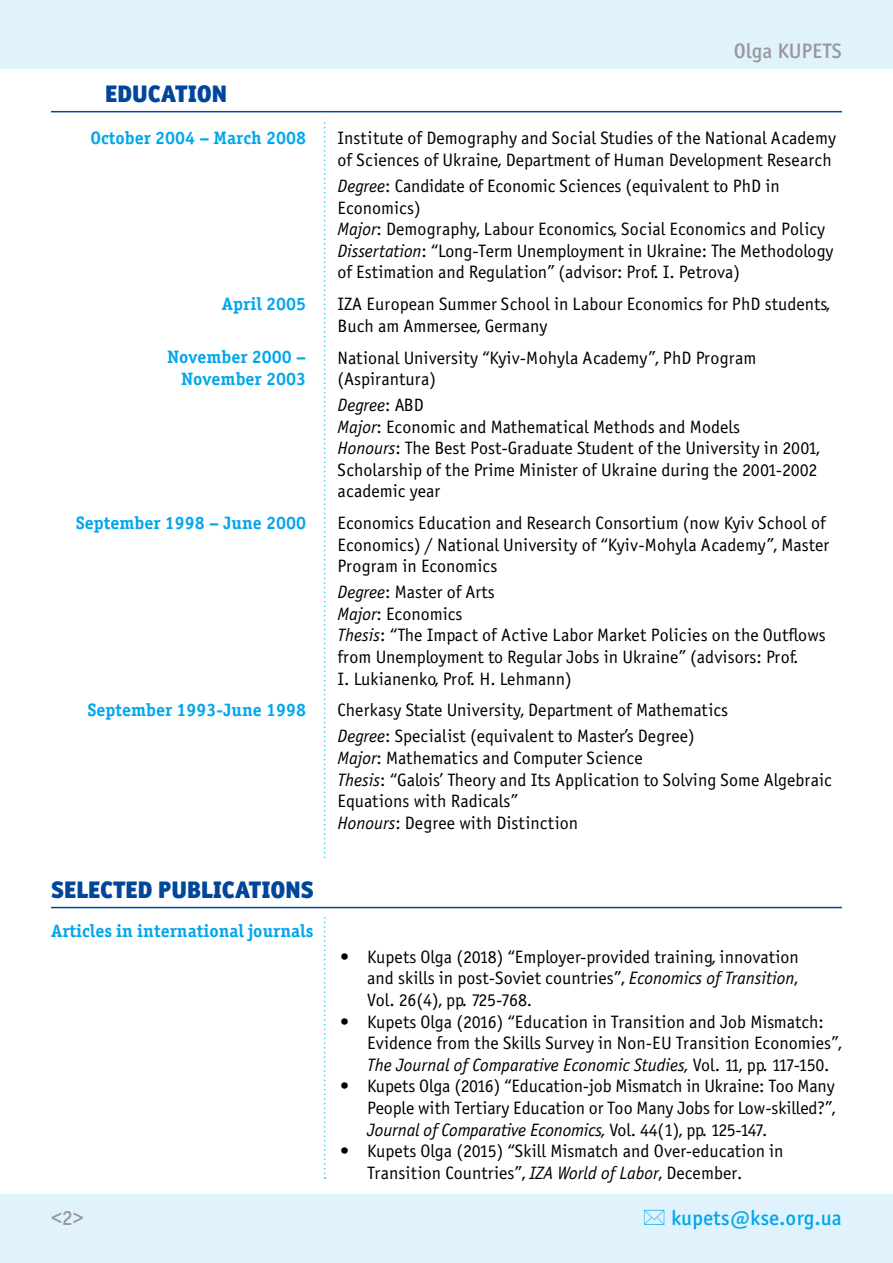
<style>
.page{position:relative;width:893px;height:1263px;background:#fff}
.page>*{position:absolute;margin:0;border:0;box-sizing:border-box;transform-origin:0 0}
.t1{font:24px "Officina Sans Black ITC";color:#00469b}
.t2{font:21px "Officina Sans Medium ITC";color:#00a6eb}
.t3{font:21px "Officina Sans Medium ITC";color:#98989c}
.t4{font:18px/21.6px "Officina Sans Book ITC";color:#000}
.t5{font:18px/21.6px "Officina Serif Bold ITC";color:#00a6eb;text-align:right}
.s1{font-style:italic}
</style>
<div class="page">
<div style="left:0;top:0;width:893px;height:68px;background:#e0f3fc"></div>
<div style="left:0;top:1195px;width:893px;height:68px;background:#e0f3fc"></div>
<svg style="left:324px;top:122px;width:2px;height:1057px"></svg>
<hr style="left:51px;top:111px;width:791px;height:1px;background:#00469b">
<div style="left:51px;top:860px;width:791px;height:55px;background:#fff"></div>
<hr style="left:51px;top:907px;width:791px;height:1px;background:#00469b">
<p class="t3" style="left:734px;top:38px;width:110px">Olga KUPETS</p>
<h1 class="t1" style="left:105px;top:79px;width:123px">EDUCATION</h1>
<p class="t5" style="left:90px;top:127px;width:217px">October 2004 – March 2008</p>
<p class="t4" style="left:338px;top:128px;width:500px">Institute of Demography and Social Studies of the National Academy of Sciences of Ukraine, Department of Human Development Research</p>
<p class="t4" style="left:338px;top:175px;width:497px"><span class="s1">Degree</span>: Candidate of Economic Sciences (equivalent to PhD in Economics)<br><span class="s1">Major</span>: Demography, Labour Economics, Social Economics and Policy <span class="s1">Dissertation</span>: “Long-Term Unemployment in Ukraine: The Methodology of Estimation and Regulation” (advisor: Prof. I. Petrova)</p>
<p class="t5" style="left:222px;top:293px;width:86px">April 2005</p>
<p class="t4" style="left:338px;top:293px;width:494px">IZA European Summer School in Labour Economics for PhD students,<br>Buch am Ammersee, Germany</p>
<p class="t5" style="left:167px;top:346px;width:141px">November 2000 –<br>November 2003</p>
<p class="t4" style="left:338px;top:347px;width:420px">National University “Kyiv-Mohyla Academy”, PhD Program (Aspirantura)</p>
<p class="t4" style="left:338px;top:394px;width:484px"><span class="s1">Degree</span>: ABD<br><span class="s1">Major</span>: Economic and Mathematical Methods and Models<br><span class="s1">Honours</span>: The Best Post-Graduate Student of the University in 2001, Scholarship of the Prime Minister of Ukraine during the 2001-2002 academic year</p>
<p class="t5" style="left:76px;top:512px;width:232px">September 1998 – June 2000</p>
<p class="t4" style="left:338px;top:512px;width:493px">Economics Education and Research Consortium (now Kyiv School of<br>Economics) / National University of “Kyiv-Mohyla Academy”, Master<br>Program in Economics</p>
<p class="t4" style="left:338px;top:581px;width:490px"><span class="s1">Degree</span>: Master of Arts<br><span class="s1">Major</span>: Economics<br><span class="s1">Thesis</span>: “The Impact of Active Labor Market Policies on the Outflows from Unemployment to Regular Jobs in Ukraine” (advisors: Prof.<br>I. Lukianenko, Prof. H. Lehmann)</p>
<p class="t5" style="left:87px;top:699px;width:220px">September 1993-June 1998</p>
<p class="t4" style="left:338px;top:697px;width:392px;line-height:25.8px">Cherkasy State University, Department of Mathematics<br><span class="s1">Degree</span>: Specialist (equivalent to Master’s Degree)</p>
<p class="t4" style="left:338px;top:747px;width:496px"><span class="s1">Major</span>: Mathematics and Computer Science<br><span class="s1">Thesis</span>: “Galois’ Theory and Its Application to Solving Some Algebraic Equations with Radicals”<br><span class="s1">Honours</span>: Degree with Distinction</p>
<h1 class="t1" style="left:51px;top:875px;width:264px">SELECTED PUBLICATIONS</h1>
<p class="t5" style="left:51px;top:920px;width:264px">Articles in international journals</p>
<p class="t4" style="left:367px;top:946px;width:433px;text-align:justify;text-indent:-27px">• Kupets Olga (2018) “Employer-provided training, innovation and skills in post-Soviet countries”, <span class="s1">Economics of Transition</span>, Vol. 26(4), pp. 725-768.</p>
<p class="t4" style="left:367px;top:1011px;width:476px;text-indent:-27px">• Kupets Olga (2016) “Education in Transition and Job Mismatch:<br>Evidence from the Skills Survey in Non-EU Transition Economies”,<br><span class="s1">The Journal of Comparative Economic Studies,</span> Vol. 11, pp. 117-150.</p>
<p class="t4" style="left:367px;top:1075px;width:470px;text-align:justify;text-indent:-27px">• Kupets Olga (2016) “Education-job Mismatch in Ukraine: Too Many People with Tertiary Education or Too Many Jobs for Low-skilled?”, <span class="s1">Journal of Comparative Economics,</span> Vol. 44(1), pp. 125-147.</p>
<p class="t4" style="left:367px;top:1140px;width:418px;text-indent:-27px">• Kupets Olga (2015) “Skill Mismatch and Over-education in<br>Transition Countries”, <span class="s1">IZA World of Labor</span>, December.</p>
<p class="t3" style="left:51px;top:1205px;width:34px">&lt;2&gt;</p>
<p class="t2" style="left:671px;top:1205px;width:172px">kupets@kse.org.ua</p>
</div>
